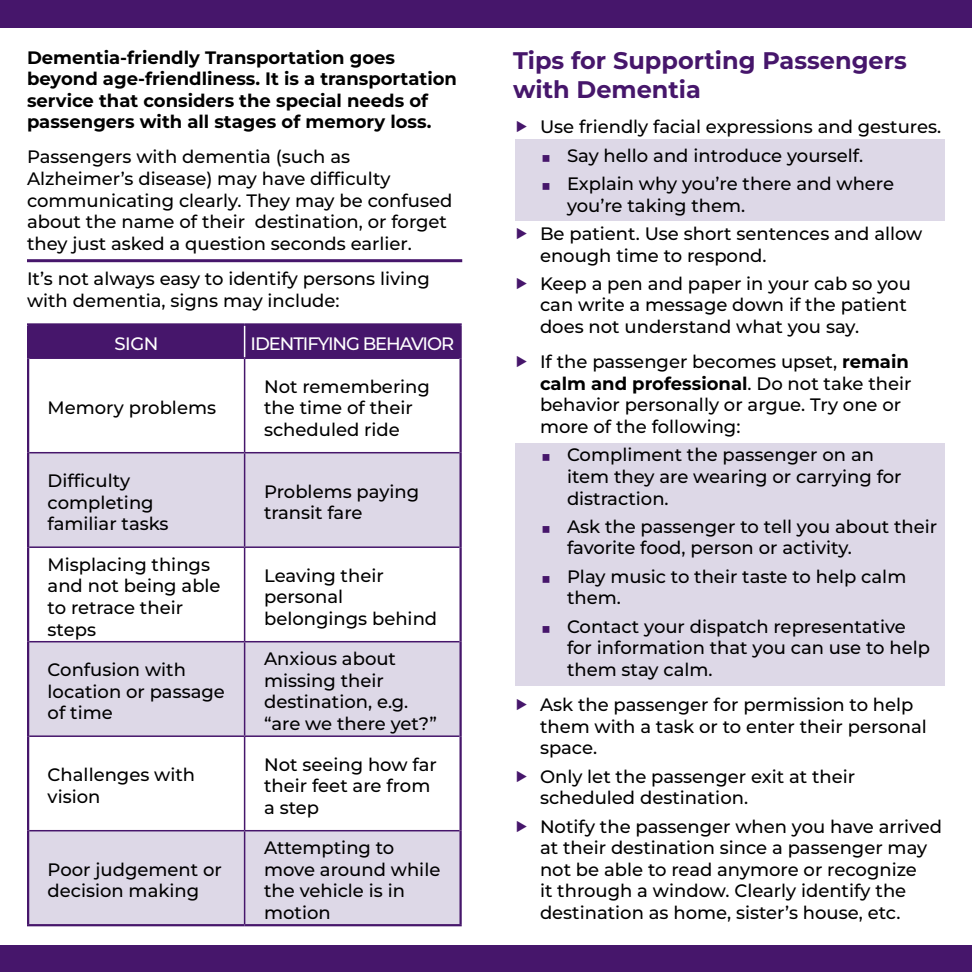
<style>
.page{position:relative;width:972px;height:972px;background:#fff}
.page>*{position:absolute;margin:0;border:0;box-sizing:border-box;transform-origin:0 0}
.t1{font:700 24px/28.8px "Montserrat";color:#46166b}
.t2{font:500 18px/21.6px "Montserrat";color:#000}
.t3{font:700 18px/21.6px "Montserrat";color:#000}
.t4{font:500 18px "Montserrat";letter-spacing:-.06em;color:#fff}
.s1{font-weight:700}
</style>
<div class="page">
<div style="left:0;top:0;width:972px;height:28px;background:#46166b"></div>
<div style="left:0;top:945px;width:972px;height:27px;background:#46166b"></div>
<div style="left:29px;top:326px;width:430px;height:31px;background:#46166b"></div>
<svg style="left:29px;top:453px;width:430px;height:471px;fill:#ddd8e7"></svg>
<hr style="left:244px;top:326px;width:1px;height:31px;background:#fff">
<hr style="left:244px;top:359px;width:1px;height:93px;background:#46166b">
<hr style="left:244px;top:453px;width:1px;height:93px;background:#46166b">
<hr style="left:244px;top:548px;width:1px;height:93px;background:#46166b">
<hr style="left:29px;top:357px;width:216px;height:2px;background:#46166b">
<hr style="left:245px;top:357px;width:214px;height:2px;background:#46166b">
<hr style="left:29px;top:452px;width:216px;height:1px;background:#46166b">
<hr style="left:245px;top:452px;width:214px;height:1px;background:#46166b">
<hr style="left:29px;top:546px;width:216px;height:2px;background:#46166b">
<hr style="left:245px;top:546px;width:214px;height:2px;background:#46166b">
<hr style="left:29px;top:641px;width:216px;height:1px;background:#46166b">
<hr style="left:245px;top:641px;width:214px;height:1px;background:#46166b">
<hr style="left:244px;top:642px;width:1px;height:93px;background:#46166b">
<hr style="left:29px;top:735px;width:216px;height:2px;background:#46166b">
<hr style="left:29px;top:830px;width:216px;height:1px;background:#46166b">
<hr style="left:244px;top:831px;width:1px;height:93px;background:#46166b">
<hr style="left:244px;top:737px;width:1px;height:93px;background:#46166b">
<hr style="left:245px;top:735px;width:214px;height:2px;background:#46166b">
<hr style="left:245px;top:830px;width:214px;height:1px;background:#46166b">
<hr style="left:27px;top:323px;width:218px;height:3px;background:#46166b">
<hr style="left:27px;top:326px;width:2px;height:32px;background:#46166b">
<hr style="left:245px;top:323px;width:217px;height:3px;background:#46166b">
<hr style="left:459px;top:326px;width:3px;height:32px;background:#46166b">
<hr style="left:27px;top:358px;width:2px;height:95px;background:#46166b">
<hr style="left:459px;top:358px;width:3px;height:95px;background:#46166b">
<hr style="left:27px;top:453px;width:2px;height:94px;background:#46166b">
<hr style="left:459px;top:453px;width:3px;height:94px;background:#46166b">
<hr style="left:27px;top:547px;width:2px;height:95px;background:#46166b">
<hr style="left:459px;top:547px;width:3px;height:95px;background:#46166b">
<hr style="left:27px;top:642px;width:2px;height:94px;background:#46166b">
<hr style="left:459px;top:642px;width:3px;height:94px;background:#46166b">
<hr style="left:27px;top:736px;width:2px;height:95px;background:#46166b">
<hr style="left:459px;top:736px;width:3px;height:95px;background:#46166b">
<hr style="left:27px;top:831px;width:2px;height:93px;background:#46166b">
<hr style="left:459px;top:831px;width:3px;height:93px;background:#46166b">
<hr style="left:27px;top:924px;width:218px;height:2px;background:#46166b">
<hr style="left:245px;top:924px;width:217px;height:2px;background:#46166b">
<div style="left:515px;top:443px;width:430px;height:243px;background:#ddd8e7"></div>
<hr style="left:27px;top:259px;width:435px;height:3px;background:#46166b">
<div style="left:515px;top:139px;width:430px;height:82px;background:#ddd8e7"></div>
<p class="t3" style="left:27px;top:45px;width:432px">Dementia-friendly Transportation goes beyond age-friendliness. It is a transportation service that considers the special needs of passengers with all stages of memory loss.</p>
<p class="t2" style="left:27px;top:146px;width:427px">Passengers with dementia (such as Alzheimer’s disease) may have difficulty communicating clearly. They may be confused about the name of their destination, or forget they just asked a question seconds earlier.</p>
<p class="t2" style="left:27px;top:267px;width:404px">It’s not always easy to identify persons living with dementia, signs may include:</p>
<p class="t4" style="left:115px;top:331px;width:45px">SIGN</p>
<p class="t4" style="left:251px;top:331px;width:205px">IDENTIFYING BEHAVIOR</p>
<p class="t2" style="left:48px;top:396px;width:170px">Memory problems</p>
<p class="t2" style="left:264px;top:375px;width:167px">Not remembering the time of their scheduled ride</p>
<p class="t2" style="left:48px;top:469px;width:123px">Difficulty completing familiar tasks</p>
<p class="t2" style="left:264px;top:480px;width:156px">Problems paying transit fare</p>
<p class="t2" style="left:48px;top:553px;width:175px">Misplacing things and not being able to retrace their steps</p>
<p class="t2" style="left:264px;top:564px;width:175px">Leaving their personal belongings behind</p>
<p class="t2" style="left:48px;top:658px;width:179px">Confusion with location or passage of time</p>
<p class="t2" style="left:264px;top:647px;width:174px">Anxious about missing their destination, e.g. “are we there yet?”</p>
<p class="t2" style="left:48px;top:763px;width:149px">Challenges with vision</p>
<p class="t2" style="left:264px;top:753px;width:174px">Not seeing how far their feet are from a step</p>
<p class="t2" style="left:48px;top:858px;width:176px">Poor judgement or decision making</p>
<p class="t2" style="left:264px;top:836px;width:178px">Attempting to move around while the vehicle is in motion</p>
<h1 class="t1" style="left:513px;top:45px;width:395px">Tips for Supporting Passengers with Dementia</h1>
<p class="t2" style="left:567px;top:112px;width:376px;line-height:28.3px;text-indent:-27px">Use friendly facial expressions and gestures.<br>Say hello and introduce yourself.<br>Explain why you’re there and where</p>
<p class="t2" style="left:540px;top:190px;width:384px;line-height:28.3px;text-indent:27px">you’re taking them.<br>Be patient. Use short sentences and allow</p>
<p class="t2" style="left:540px;top:240px;width:372px;line-height:28.3px">enough time to respond.<br>Keep a pen and paper in your cab so you</p>
<p class="t2" style="left:540px;top:294px;width:368px">can write a message down if the patient does not understand what you say.</p>
<p class="t2" style="left:540px;top:350px;width:373px">If the passenger becomes upset, <span class="s1">remain calm and professional</span>. Do not take their behavior personally or argue. Try one or more of the following:</p>
<p class="t2" style="left:567px;top:443px;width:336px">Compliment the passenger on an item they are wearing or carrying for distraction.</p>
<p class="t2" style="left:567px;top:515px;width:372px">Ask the passenger to tell you about their favorite food, person or activity.</p>
<p class="t2" style="left:567px;top:565px;width:341px">Play music to their taste to help calm them.</p>
<p class="t2" style="left:567px;top:615px;width:365px">Contact your dispatch representative for information that you can use to help them stay calm.</p>
<p class="t2" style="left:540px;top:693px;width:388px">Ask the passenger for permission to help them with a task or to enter their personal space.</p>
<p class="t2" style="left:540px;top:765px;width:317px">Only let the passenger exit at their scheduled destination.</p>
<p class="t2" style="left:540px;top:815px;width:404px">Notify the passenger when you have arrived at their destination since a passenger may not be able to read anymore or recognize<br>it through a window. Clearly identify the destination as home, sister’s house, etc.</p>
</div>
